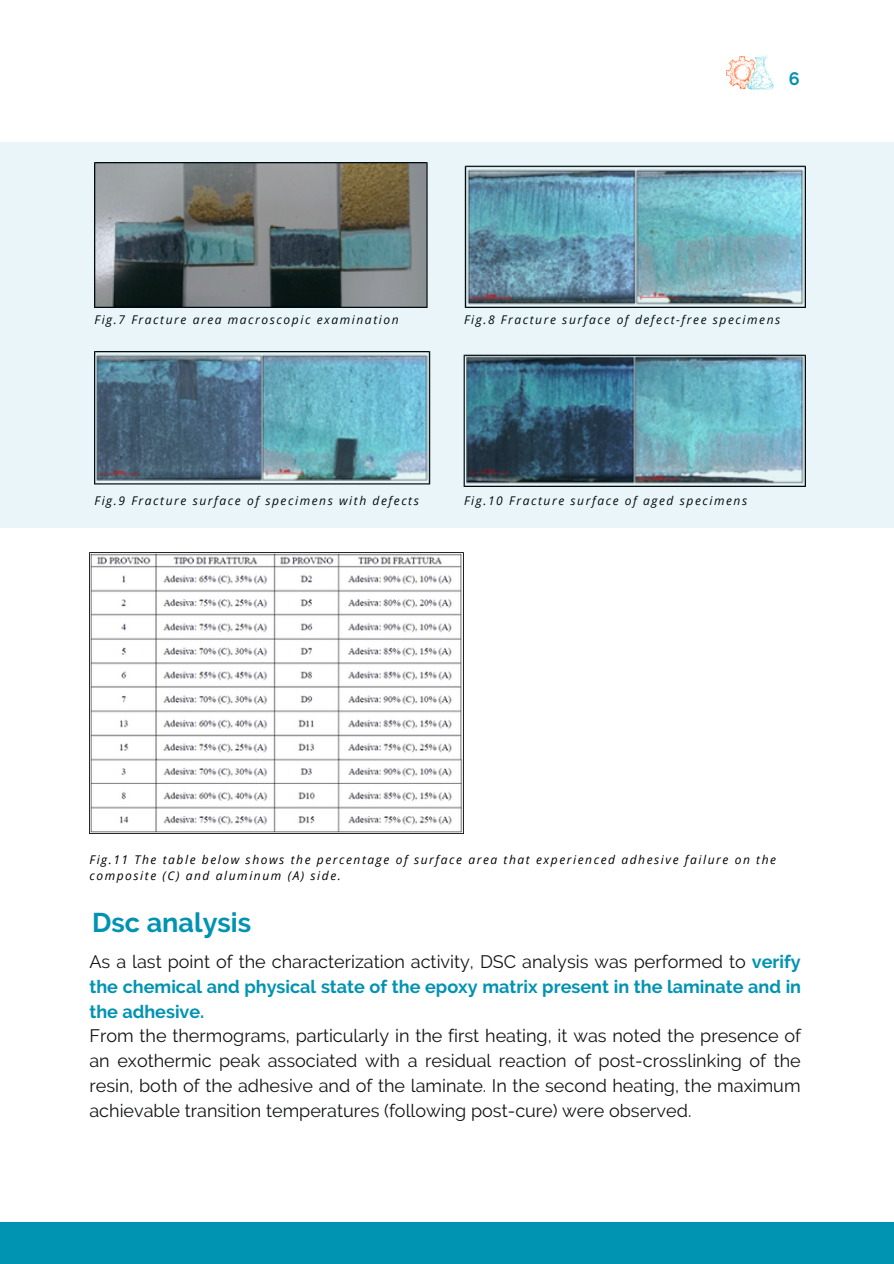
<style>
.page{position:relative;width:894px;height:1264px;background:#fff}
.page>*{position:absolute;margin:0;border:0;box-sizing:border-box;transform-origin:0 0}
.t1{font:700 27px "Raleway";color:#0093b2}
.t2{font:18px/24.8px "Raleway";color:#121415;text-align:justify}
.t3{font:700 18px/24.8px "Raleway";color:#0093b2;text-align:justify}
.t4{font:italic 12px/16px "Open Sans";letter-spacing:.13em;color:#000}
.s1{font-weight:400;color:#121415}
</style>
<div class="page">
<img style="left:89px;top:552px;width:374px;height:281px">
<img style="left:726px;top:55px;width:48px;height:35px">
<div style="left:0;top:1222px;width:893px;height:41px;background:#0093b2"></div>
<img style="left:0;top:142px;width:893px;height:385px">
<p class="t3" style="left:788px;top:66px;width:12px">6</p>
<p class="t4" style="left:94px;top:312px;width:305px">Fig.7 Fracture area macroscopic examination</p>
<p class="t4" style="left:464px;top:312px;width:318px">Fig.8 Fracture surface of defect-free specimens</p>
<p class="t4" style="left:94px;top:492px;width:326px">Fig.9 Fracture surface of specimens with defects</p>
<p class="t4" style="left:464px;top:492px;width:284px">Fig.10 Fracture surface of aged specimens</p>
<p class="t4" style="left:89px;top:851px;width:688px">Fig.11 The table below shows the percentage of surface area that experienced adhesive failure on the composite (C) and aluminum (A) side.</p>
<p class="t1" style="left:92px;top:906px;width:161px">Dsc analysis</p>
<p class="t3" style="left:89px;top:949px;width:713px"><span class="s1">As a last point of the characterization activity, DSC analysis was performed to</span> verify the chemical and physical state of the epoxy matrix present in the laminate and in the adhesive.</p>
<p class="t2" style="left:89px;top:1023px;width:713px">From the thermograms, particularly in the first heating, it was noted the presence of an exothermic peak associated with a residual reaction of post-crosslinking of the resin, both of the adhesive and of the laminate. In the second heating, the maximum achievable transition temperatures (following post-cure) were observed.</p>
</div>
